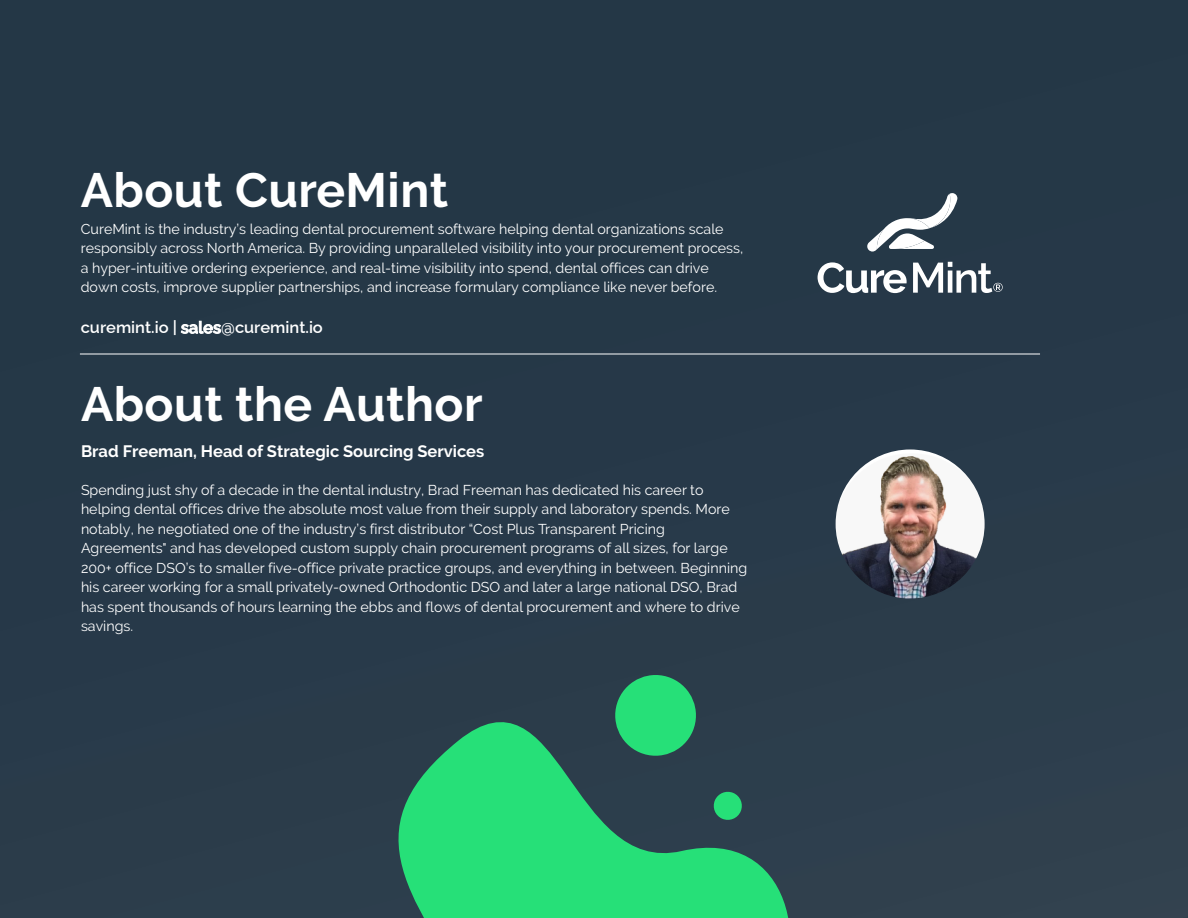
<style>
.page{position:relative;width:1188px;height:918px;background:#263848}
.page>*{position:absolute;margin:0;border:0;box-sizing:border-box;transform-origin:0 0}
.t1{font:700 48px "Raleway";letter-spacing:.01em;color:#fff}
.t2{font:700 16.5px "Raleway";color:#fff}
.t3{font:600 16.5px "Raleway";color:#fff}
.t4{font:14.25px/19.5px "Raleway";color:#fff}
.s1{font-style:inherit}
</style>
<div class="page">
<svg style="left:398px;top:722px;width:391px;height:196px;fill:#26e078"></svg>
<svg style="left:712px;top:790px;width:32px;height:32px"></svg>
<svg style="left:610px;top:675px;width:91px;height:86px"></svg>
<svg style="left:818px;top:262px;width:89px;height:31px"></svg>
<svg style="left:867px;top:193px;width:90px;height:59px"></svg>
<svg style="left:913px;top:262px;width:90px;height:31px"></svg>
<img style="left:836px;top:449px;width:149px;height:149px;border-radius:75px">
<hr style="left:80px;top:354px;width:960px;height:1px;background:#fff">
<h1 class="t1" style="left:81px;top:162px;width:369px">About CureMint</h1>
<p class="t4" style="left:81px;top:219px;width:664px">CureMint is the industry’s leading dental procurement software helping dental organizations scale responsibly across North America. By providing unparalleled visibility into your procurement process, a hyper-intuitive ordering experience, and real-time visibility into <span class="s1">spend</span>, dental offices can drive down costs, improve supplier partnerships, and increase formulary compliance like never before.</p>
<p class="t3" style="left:81px;top:314px;width:244px">curemint.io | sales@curemint.io</p>
<h1 class="t1" style="left:81px;top:377px;width:403px">About the Author</h1>
<p class="t2" style="left:81px;top:442px;width:405px">Brad Freeman, Head of Strategic Sourcing Services</p>
<p class="t4" style="left:81px;top:480px;width:668px">Spending just shy of a decade in the dental industry, Brad Freeman has dedicated his career to helping dental offices drive the absolute most value from their supply and laboratory spends. More notably, he negotiated one of the industry’s first distributor “Cost Plus Transparent Pricing Agreements<span class="s1">"</span> and has developed custom supply chain procurement programs of all sizes, for large 200+ office DSO’s to smaller five<span class="s1">-</span>office private practice groups, and everything in between. Beginning his career working for a small privately-owned Orthodontic DSO and later a large national DSO, Brad has spent thousands of hours learning the ebbs and flows of dental procurement and where to drive savings.</p>
</div>
